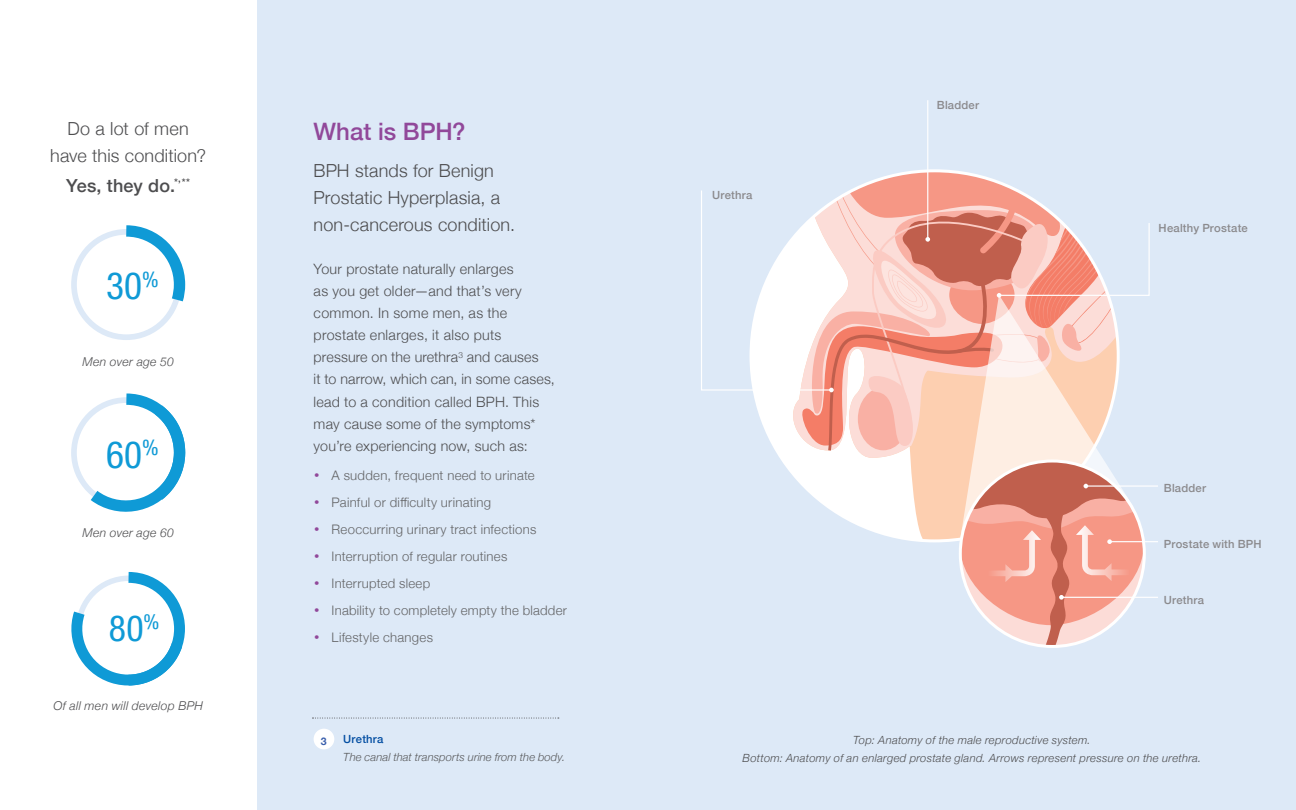
<style>
.page{position:relative;width:1296px;height:810px;background:#fff}
.page>*{position:absolute;margin:0;border:0;box-sizing:border-box;transform-origin:0 0}
.t1{font:condensed 37.5px "Helvetica Neue LT Std";color:#0f9ad6}
.t2{font:condensed 36px "Helvetica Neue LT Std";color:#0f9ad6}
.t3{font:500 24px "Helvetica Neue";color:#91489a}
.t4{font:300 18px/27px "Helvetica Neue";letter-spacing:.01em;color:#4d4d4f}
.t5{font:500 18px "Helvetica Neue";letter-spacing:.01em;color:#4d4d4f}
.t6{font:300 14.25px/22.2px "Helvetica Neue";letter-spacing:.02em;color:#4d4d4f}
.t7{font:300 13.2px "Helvetica Neue";letter-spacing:.02em;color:#636466}
.t8{font:italic 300 12.15px "Helvetica Neue";letter-spacing:.025em;color:#4d4d4f}
.t9{font:italic 300 11.25px/18px "Helvetica Neue";letter-spacing:.025em;color:#4d4d4f;text-align:center}
.t10{font:500 11.25px "Helvetica Neue";letter-spacing:.02em;color:#8b8a8d}
.t11{font:italic 300 11.25px "Helvetica Neue";letter-spacing:.005em;color:#58595b}
.t12{font:500 11.25px "Helvetica Neue";letter-spacing:.02em;color:#034ea2}
.t13{font:700 10.5px "Helvetica Neue";color:#3a5fac}
.s1{color:#91489a}
</style>
<div class="page">
<div style="left:257px;top:0;width:1039px;height:810px;background:#dde9f7"></div>
<div style="left:314px;top:729px;width:20px;height:20px;background:#fff;border-radius:50%"></div>
<svg style="left:312px;top:718px;width:247px;height:1px"></svg>
<svg style="left:784px;top:458px;width:175px;height:83px;fill:#fff"></svg>
<hr style="left:927px;top:100px;width:1px;height:139px;background:#fff">
<svg style="left:701px;top:171px;width:449px;height:280px"></svg>
<svg style="left:959px;top:295px;width:175px;height:249px;background:#f8d6ca"></svg>
<hr style="left:1061px;top:597px;width:97px;height:1px;background:#fff">
<hr style="left:1110px;top:541px;width:48px;height:1px;background:#fff">
<hr style="left:1086px;top:485px;width:72px;height:2px;background:#fff">
<svg style="left:960px;top:461px;width:184px;height:185px;background:#eaaba0"></svg>
<div style="left:71px;top:229px;width:110px;height:111px;border:6px solid #dde9f7;border-radius:50%"></div>
<svg style="left:115px;top:225px;width:71px;height:89px"></svg>
<div style="left:71px;top:397px;width:110px;height:111px;border:6px solid #dde9f7;border-radius:50%"></div>
<svg style="left:78px;top:393px;width:108px;height:119px"></svg>
<svg style="left:71px;top:572px;width:114px;height:114px"></svg>
<p class="t4" style="left:50px;top:114px;width:157px;text-align:center">Do a lot of men have this condition?</p>
<p class="t5" style="left:66px;top:172px;width:125px">Yes, they do.<sup>*</sup><sup>,</sup><sup>**</sup></p>
<h1 class="t1" style="left:106px;top:264px;width:54px">30<sup>%</sup></h1>
<p class="t8" style="left:83px;top:352px;width:93px">Men over age 50</p>
<h1 class="t1" style="left:106px;top:433px;width:54px">60<sup>%</sup></h1>
<p class="t8" style="left:82px;top:523px;width:93px">Men over age 60</p>
<h2 class="t2" style="left:109px;top:608px;width:52px">80<sup>%</sup></h2>
<p class="t8" style="left:53px;top:696px;width:151px">Of all men will develop BPH</p>
<h3 class="t3" style="left:314px;top:112px;width:153px">What is BPH?</h3>
<p class="t4" style="left:314px;top:156px;width:203px">BPH stands for Benign<br>Prostatic Hyperplasia, a non-cancerous condition.</p>
<p class="t6" style="left:314px;top:257px;width:243px">Your prostate naturally enlarges<br>as you get older—and that’s very common. In some men, as the prostate enlarges, it also puts pressure on the urethra<sup>3</sup> and causes<br>it to narrow, which can, in some cases, lead to a condition called BPH. This may cause some of the symptoms* you’re experiencing now, such as:</p>
<p class="t7" style="left:314px;top:465px;width:223px"><span class="s1">•</span> A sudden, frequent need to urinate</p>
<p class="t7" style="left:314px;top:492px;width:179px"><span class="s1">•</span> Painful or difficulty urinating</p>
<p class="t7" style="left:314px;top:519px;width:224px"><span class="s1">•</span> Reoccurring urinary tract infections</p>
<p class="t7" style="left:314px;top:546px;width:195px"><span class="s1">•</span> Interruption of regular routines</p>
<p class="t7" style="left:314px;top:573px;width:118px"><span class="s1">•</span> Interrupted sleep</p>
<p class="t7" style="left:314px;top:600px;width:255px"><span class="s1">•</span> Inability to completely empty the bladder</p>
<p class="t7" style="left:314px;top:627px;width:121px"><span class="s1">•</span> Lifestyle changes</p>
<p class="t10" style="left:712px;top:186px;width:42px">Urethra</p>
<p class="t10" style="left:937px;top:96px;width:44px">Bladder</p>
<p class="t10" style="left:1159px;top:219px;width:91px">Healthy Prostate</p>
<p class="t10" style="left:1164px;top:479px;width:44px">Bladder</p>
<p class="t10" style="left:1164px;top:535px;width:99px">Prostate with BPH</p>
<p class="t10" style="left:1164px;top:591px;width:42px">Urethra</p>
<p class="t12" style="left:343px;top:730px;width:42px">Urethra</p>
<p class="t11" style="left:343px;top:748px;width:223px">The canal that transports urine from the body.</p>
<p class="t13" style="left:321px;top:733px;width:7px">3</p>
<p class="t9" style="left:743px;top:730px;width:460px">Top: Anatomy of the male reproductive system.<br>Bottom: Anatomy of an enlarged prostate gland. Arrows represent pressure on the urethra.</p>
</div>
